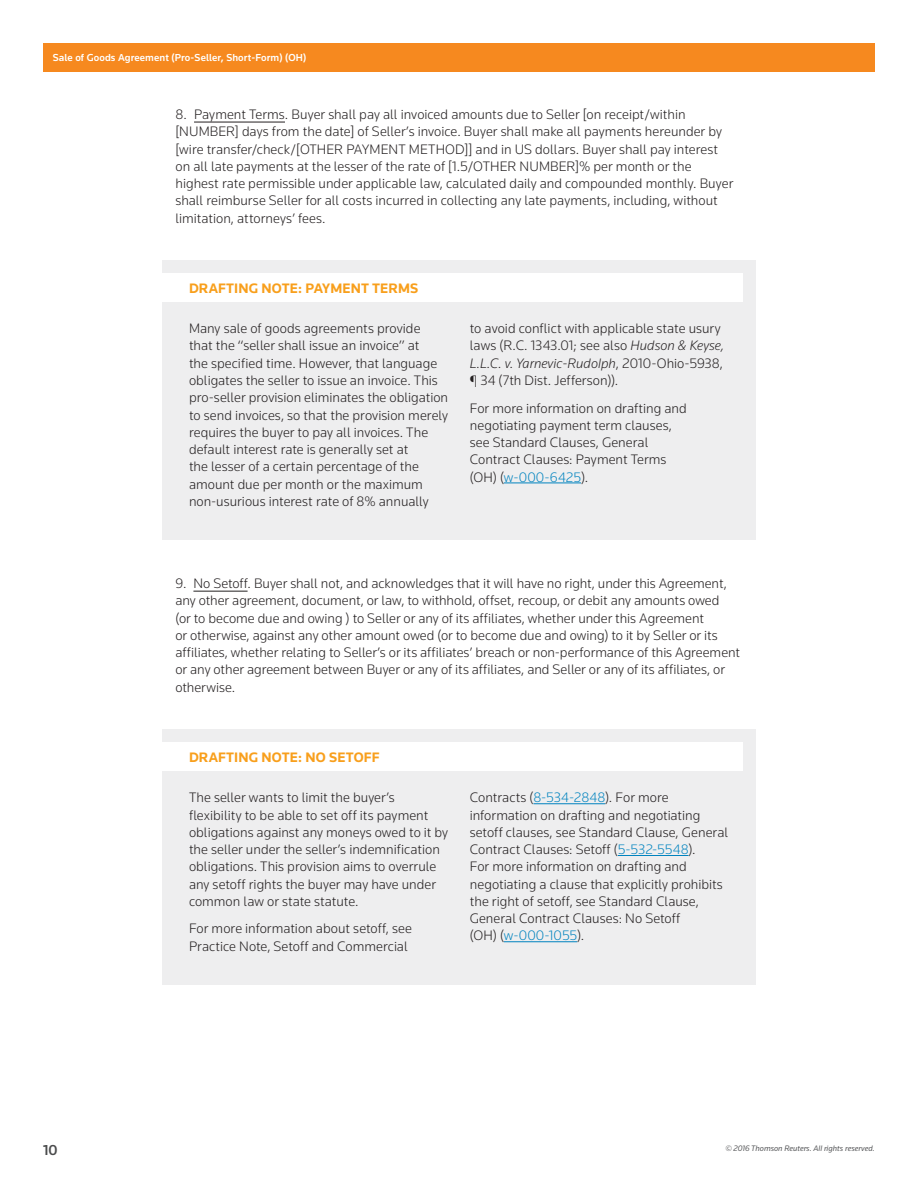
<style>
.page{position:relative;width:918px;height:1188px;background:#fff}
.page>*{position:absolute;margin:0;border:0;box-sizing:border-box;transform-origin:0 0}
.t1{font:500 15px "Knowledge";color:#4b4c4d}
.t2{font:300 14.25px/17.2px "Knowledge";color:#231f20}
.t3{font:700 14.25px "Knowledge";letter-spacing:.01em;color:#f89f1c}
.t4{font:500 10.5px "Knowledge";letter-spacing:.01em;color:#fff}
.t5{font:italic 8.25px "Knowledge";color:#57585a}
.s1{font-style:italic}
.s2{color:#0083bf}
</style>
<div class="page">
<div style="left:43px;top:43px;width:832px;height:29px;background:#f6891f"></div>
<hr style="left:194px;top:122px;width:91px;height:1px;background:#231f20">
<div style="left:162px;top:260px;width:594px;height:280px;background:#eeeeef"></div>
<hr style="left:504px;top:483px;width:77px;height:1px;background:#0083bf">
<div style="left:162px;top:274px;width:581px;height:28px;background:#fff"></div>
<hr style="left:193px;top:591px;width:55px;height:1px;background:#231f20">
<div style="left:162px;top:729px;width:594px;height:256px;background:#eeeeef"></div>
<hr style="left:533px;top:804px;width:72px;height:1px;background:#0083bf">
<hr style="left:618px;top:855px;width:71px;height:1px;background:#0083bf">
<hr style="left:504px;top:942px;width:73px;height:1px;background:#0083bf">
<div style="left:162px;top:743px;width:581px;height:28px;background:#fff"></div>
<p class="t4" style="left:53px;top:51px;width:255px">Sale of Goods Agreement (Pro-Seller, Short-Form) (OH)</p>
<p class="t2" style="left:176px;top:105px;width:559px">8. Payment Terms. Buyer shall pay all invoiced amounts due to Seller [on receipt/within [NUMBER] days from the date] of Seller’s invoice. Buyer shall make all payments hereunder by [wire transfer/check/[OTHER PAYMENT METHOD]] and in US dollars. Buyer shall pay interest on all late payments at the lesser of the rate of [1.5/OTHER NUMBER]% per month or the highest rate permissible under applicable law, calculated daily and compounded monthly. Buyer shall reimburse Seller for all costs incurred in collecting any late payments, including, without limitation, attorneys’ fees.</p>
<p class="t3" style="left:189px;top:280px;width:231px">DRAFTING NOTE: PAYMENT TERMS</p>
<p class="t2" style="left:189px;top:320px;width:261px">Many sale of goods agreements provide<br>that the “seller shall issue an invoice” at<br>the specified time. However, that language obligates the seller to issue an invoice. This pro-seller provision eliminates the obligation to send invoices, so that the provision merely requires the buyer to pay all invoices. The default interest rate is generally set at<br>the lesser of a certain percentage of the amount due per month or the maximum non-usurious interest rate of 8% annually</p>
<p class="t2" style="left:470px;top:320px;width:256px">to avoid conflict with applicable state usury laws (R.C. 1343.01; see also <span class="s1">Hudson &amp; Keyse, L.L.C. v. Yarnevic-Rudolph</span>, 2010-Ohio-5938, ¶ 34 (7th Dist. Jefferson)).</p>
<p class="t2" style="left:470px;top:399px;width:219px">For more information on drafting and negotiating payment term clauses, see Standard Clauses, General<br>Contract Clauses: Payment Terms (OH) (<span class="s2">w-000-6425</span>).</p>
<p class="t2" style="left:176px;top:575px;width:566px">9. No Setoff. Buyer shall not, and acknowledges that it will have no right, under this Agreement, any other agreement, document, or law, to withhold, offset, recoup, or debit any amounts owed<br>(or to become due and owing ) to Seller or any of its affiliates, whether under this Agreement<br>or otherwise, against any other amount owed (or to become due and owing) to it by Seller or its affiliates, whether relating to Seller’s or its affiliates’ breach or non-performance of this Agreement or any other agreement between Buyer or any of its affiliates, and Seller or any of its affiliates, or otherwise.</p>
<p class="t1" style="left:43px;top:1141px;width:16px">10</p>
<p class="t3" style="left:189px;top:749px;width:192px">DRAFTING NOTE: NO SETOFF</p>
<p class="t2" style="left:189px;top:789px;width:261px">The seller wants to limit the buyer’s flexibility to be able to set off its payment obligations against any moneys owed to it by the seller under the seller’s indemnification obligations. This provision aims to overrule any setoff rights the buyer may have under common law or state statute.</p>
<p class="t2" style="left:189px;top:920px;width:225px">For more information about setoff, see<br>Practice Note, Setoff and Commercial</p>
<p class="t2" style="left:470px;top:789px;width:260px">Contracts (<span class="s2">8-534-2848</span>). For more information on drafting and negotiating setoff clauses, see Standard Clause, General Contract Clauses: Setoff (<span class="s2">5-532-5548</span>).<br>For more information on drafting and negotiating a clause that explicitly prohibits the right of setoff, see Standard Clause, General Contract Clauses: No Setoff<br>(OH) (<span class="s2">w-000-1055</span>).</p>
<p class="t5" style="left:725px;top:1143px;width:151px">© 2016 Thomson Reuters. All rights reserved.</p>
</div>
